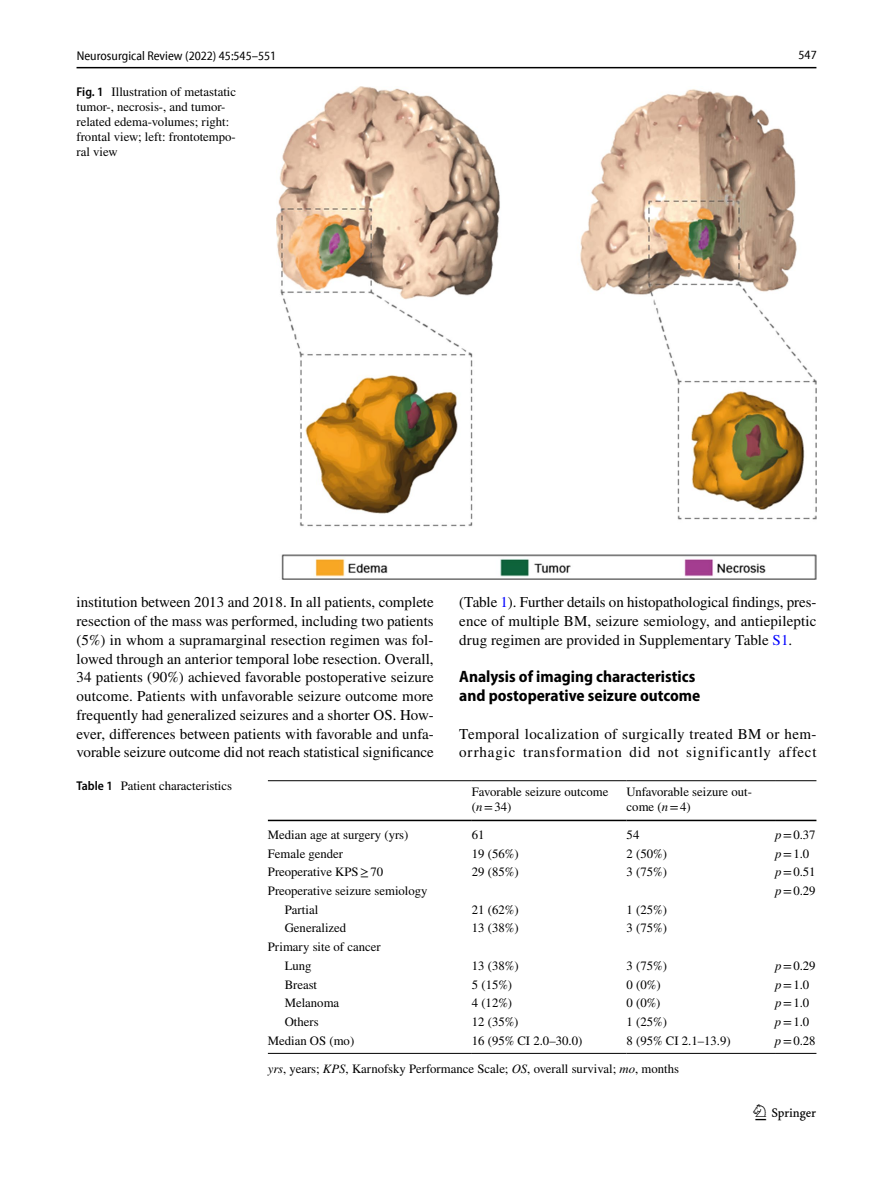
<style>
.page{position:relative;width:893px;height:1187px;background:#fff}
.page>*{position:absolute;margin:0;border:0;box-sizing:border-box;transform-origin:0 0}
.t1{font:22.5px "Springnew Regular 3";color:#000}
.t2{font:700 semi-condensed 16.5px/18.8px "Myriad Pro";color:#000}
.t3{font:15px/18.8px "STIX";letter-spacing:.01em;color:#000;text-align:justify}
.t4{font:15px/18.8px "STIX";letter-spacing:.03em;color:#000}
.t5{font:12.75px/15px "STIX";color:#000}
.t6{font:semi-condensed 12.75px "Myriad Pro Unic";color:#000}
.t7{font:12.75px "Myriad Pro Unic Semi Condensed 2";color:#000}
.s1{font-family:"Myriad Pro";font-weight:600;font-stretch:semi-condensed}
.s2{color:#00f}
.s3{font-style:italic}
</style>
<div class="page">
<hr style="left:77px;top:67px;width:739px;height:1px;background:#000">
<img style="left:276px;top:87px;width:540px;height:492px">
<hr style="left:268px;top:780px;width:204px;height:1px;background:#000">
<hr style="left:268px;top:819px;width:204px;height:2px;background:#000">
<hr style="left:472px;top:780px;width:155px;height:1px;background:#000">
<hr style="left:472px;top:819px;width:155px;height:2px;background:#000">
<hr style="left:627px;top:780px;width:148px;height:1px;background:#000">
<hr style="left:627px;top:819px;width:148px;height:2px;background:#000">
<hr style="left:775px;top:780px;width:41px;height:1px;background:#000">
<hr style="left:775px;top:819px;width:41px;height:2px;background:#000">
<hr style="left:268px;top:1052px;width:204px;height:1px;background:#000">
<hr style="left:472px;top:1052px;width:155px;height:1px;background:#000">
<hr style="left:627px;top:1052px;width:148px;height:1px;background:#000">
<hr style="left:775px;top:1052px;width:41px;height:1px;background:#000">
<p class="t6" style="left:77px;top:51px;width:201px">Neurosurgical Review (2022) 45:545–551</p>
<p class="t7" style="left:799px;top:50px;width:20px">547</p>
<p class="t5" style="left:77px;top:85px;width:161px"><span class="s1">Fig. 1</span> Illustration of metastatic tumor-, necrosis-, and tumor&shy;related edema-volumes; right: frontal view; left: frontotempo&shy;ral view</p>
<p class="t3" style="left:77px;top:593px;width:359px">institution between 2013 and 2018. In all patients, complete resection of the mass was performed, including two patients (5%) in whom a supramarginal resection regimen was fol&shy;lowed through an anterior temporal lobe resection. Overall, 34 patients (90%) achieved favorable postoperative seizure outcome. Patients with unfavorable seizure outcome more frequently had generalized seizures and a shorter OS. How&shy;ever, differences between patients with favorable and unfa&shy;vorable seizure outcome did not reach statistical significance</p>
<p class="t3" style="left:459px;top:593px;width:359px">(Table <span class="s2">1</span>). Further details on histopathological findings, pres&shy;ence of multiple BM, seizure semiology, and antiepileptic drug regimen are provided in Supplementary Table <span class="s2">S1</span>.</p>
<p class="t2" style="left:459px;top:667px;width:243px">Analysis of imaging characteristics and postoperative seizure outcome</p>
<p class="t4" style="left:459px;top:725px;width:359px">Temporal localization of surgically treated BM or hem&shy;orrhagic transformation did not significantly affect</p>
<p class="t5" style="left:77px;top:778px;width:157px"><span class="s1">Table 1</span> Patient characteristics</p>
<p class="t5" style="left:472px;top:784px;width:138px">Favorable seizure outcome (<span class="s3">n</span>=34)</p>
<p class="t5" style="left:627px;top:784px;width:127px">Unfavorable seizure out&shy;come (<span class="s3">n</span>=4)</p>
<p class="t5" style="left:268px;top:827px;width:142px">Median age at surgery (yrs)</p>
<p class="t5" style="left:472px;top:827px;width:14px">61</p>
<p class="t5" style="left:627px;top:827px;width:14px">54</p>
<p class="t5" style="left:775px;top:827px;width:42px"><span class="s3">p</span>=0.37</p>
<p class="t5" style="left:268px;top:846px;width:77px">Female gender</p>
<p class="t5" style="left:472px;top:846px;width:48px">19 (56%)</p>
<p class="t5" style="left:627px;top:846px;width:42px">2 (50%)</p>
<p class="t5" style="left:775px;top:846px;width:36px"><span class="s3">p</span>=1.0</p>
<p class="t5" style="left:268px;top:865px;width:117px">Preoperative KPS≥70</p>
<p class="t5" style="left:472px;top:865px;width:48px">29 (85%)</p>
<p class="t5" style="left:627px;top:865px;width:42px">3 (75%)</p>
<p class="t5" style="left:775px;top:865px;width:42px"><span class="s3">p</span>=0.51</p>
<p class="t5" style="left:268px;top:884px;width:161px">Preoperative seizure semiology</p>
<p class="t5" style="left:775px;top:884px;width:42px"><span class="s3">p</span>=0.29</p>
<p class="t5" style="left:285px;top:902px;width:35px">Partial</p>
<p class="t5" style="left:472px;top:902px;width:48px">21 (62%)</p>
<p class="t5" style="left:627px;top:902px;width:42px">1 (25%)</p>
<p class="t5" style="left:285px;top:921px;width:63px">Generalized</p>
<p class="t5" style="left:472px;top:921px;width:48px">13 (38%)</p>
<p class="t5" style="left:627px;top:921px;width:42px">3 (75%)</p>
<p class="t5" style="left:285px;top:938px;width:97px;line-height:18.8px;text-indent:-17px">Primary site of cancer<br>Lung</p>
<p class="t5" style="left:472px;top:958px;width:48px">13 (38%)</p>
<p class="t5" style="left:627px;top:958px;width:42px">3 (75%)</p>
<p class="t5" style="left:775px;top:958px;width:42px"><span class="s3">p</span>=0.29</p>
<p class="t5" style="left:285px;top:977px;width:34px">Breast</p>
<p class="t5" style="left:472px;top:977px;width:42px">5 (15%)</p>
<p class="t5" style="left:627px;top:977px;width:35px">0 (0%)</p>
<p class="t5" style="left:775px;top:977px;width:36px"><span class="s3">p</span>=1.0</p>
<p class="t5" style="left:285px;top:996px;width:56px">Melanoma</p>
<p class="t5" style="left:472px;top:996px;width:42px">4 (12%)</p>
<p class="t5" style="left:627px;top:996px;width:35px">0 (0%)</p>
<p class="t5" style="left:775px;top:996px;width:36px"><span class="s3">p</span>=1.0</p>
<p class="t5" style="left:285px;top:1015px;width:36px">Others</p>
<p class="t5" style="left:472px;top:1015px;width:48px">12 (35%)</p>
<p class="t5" style="left:627px;top:1015px;width:42px">1 (25%)</p>
<p class="t5" style="left:775px;top:1015px;width:36px"><span class="s3">p</span>=1.0</p>
<p class="t5" style="left:268px;top:1033px;width:88px">Median OS (mo)</p>
<p class="t5" style="left:472px;top:1033px;width:112px">16 (95% CI 2.0–30.0)</p>
<p class="t5" style="left:627px;top:1033px;width:106px">8 (95% CI 2.1–13.9)</p>
<p class="t5" style="left:775px;top:1033px;width:42px"><span class="s3">p</span>=0.28</p>
<p class="t5" style="left:268px;top:1062px;width:413px"><span class="s3">yrs</span>, years; <span class="s3">KPS</span>, Karnofsky Performance Scale; <span class="s3">OS</span>, overall survival; <span class="s3">mo</span>, months</p>
<h1 class="t1" style="left:755px;top:1104px;width:62px">1 3</h1>
</div>
